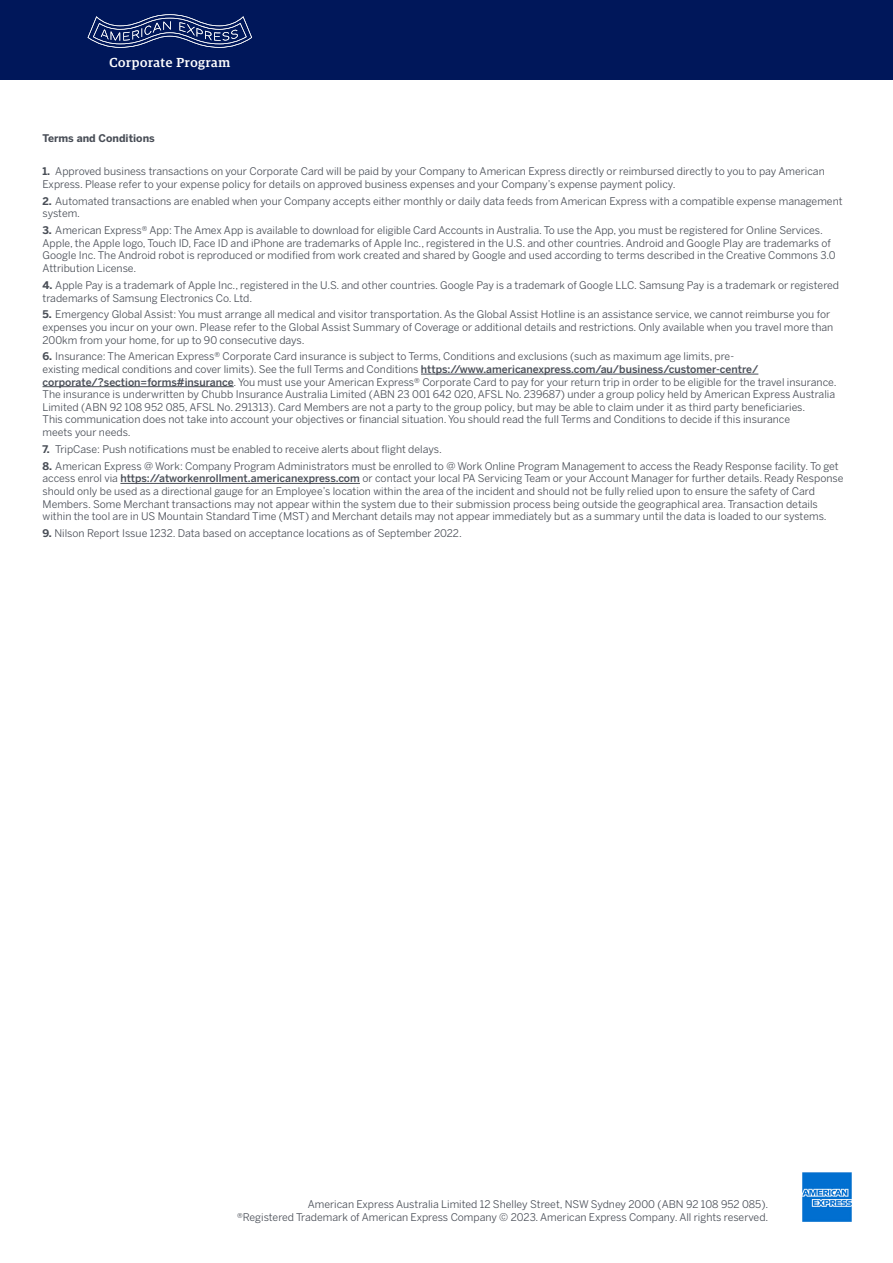
<style>
.page{position:relative;width:893px;height:1263px;background:#fff}
.page>*{position:absolute;margin:0;border:0;box-sizing:border-box;transform-origin:0 0}
.t1{font:500 13.05px "Guardian Egyp";letter-spacing:.05em;color:#fff}
.t2{font:10.5px/12.6px "Benton Sans";color:#484d56}
.t3{font:700 10.5px "Benton Sans";color:#484d56}
.s1{font-weight:700}
.s2{font-weight:500}
</style>
<div class="page">
<div style="left:0;top:0;width:893px;height:79px;background:#00175a"></div>
<svg style="left:88px;top:14px;width:164px;height:34px"></svg>
<img style="left:802px;top:1172px;width:50px;height:50px">
<hr style="left:421px;top:374px;width:337px;height:1px;background:#484d56">
<hr style="left:43px;top:386px;width:191px;height:1px;background:#484d56">
<hr style="left:120px;top:483px;width:240px;height:1px;background:#484d56">
<p class="t1" style="left:110px;top:53px;width:122px">Corporate Program</p>
<p class="t3" style="left:43px;top:132px;width:114px">Terms and Conditions</p>
<p class="t2" style="left:43px;top:165px;width:784px"><span class="s1">1.</span> Approved business transactions on your Corporate Card will be paid by your Company to American Express directly or reimbursed directly to you to pay American<br>Express. Please refer to your expense policy for details on approved business expenses and your Company’s expense payment policy.</p>
<p class="t2" style="left:43px;top:195px;width:802px"><span class="s1">2.</span> Automated transactions are enabled when your Company accepts either monthly or daily data feeds from American Express with a compatible expense management system.</p>
<p class="t2" style="left:43px;top:224px;width:795px"><span class="s1">3.</span> American Express® App: The Amex App is available to download for eligible Card Accounts in Australia. To use the App, you must be registered for Online Services.<br>Apple, the Apple logo, Touch ID, Face ID and iPhone are trademarks of Apple Inc., registered in the U.S. and other countries. Android and Google Play are trademarks of Google Inc. The Android robot is reproduced or modified from work created and shared by Google and used according to terms described in the Creative Commons 3.0<br>Attribution License.</p>
<p class="t2" style="left:43px;top:279px;width:798px"><span class="s1">4.</span> Apple Pay is a trademark of Apple Inc., registered in the U.S. and other countries. Google Pay is a trademark of Google LLC. Samsung Pay is a trademark or registered trademarks of Samsung Electronics Co. Ltd.</p>
<p class="t2" style="left:43px;top:308px;width:792px"><span class="s1">5.</span> Emergency Global Assist: You must arrange all medical and visitor transportation. As the Global Assist Hotline is an assistance service, we cannot reimburse you for expenses you incur on your own. Please refer to the Global Assist Summary of Coverage or additional details and restrictions. Only available when you travel more than<br>200km from your home, for up to 90 consecutive days.</p>
<p class="t2" style="left:43px;top:350px;width:795px"><span class="s1">6.</span> Insurance: The American Express® Corporate Card insurance is subject to Terms, Conditions and exclusions (such as maximum age limits, pre-<br>existing medical conditions and cover limits). See the full Terms and Conditions <span class="s2">https://www.americanexpress.com/au/business/customer-centre/ corporate/?section=forms#insurance</span>. You must use your American Express® Corporate Card to pay for your return trip in order to be eligible for the travel insurance.<br>The insurance is underwritten by Chubb Insurance Australia Limited (ABN 23 001 642 020, AFSL No. 239687) under a group policy held by American Express Australia Limited (ABN 92 108 952 085, AFSL No. 291313). Card Members are not a party to the group policy, but may be able to claim under it as third party beneficiaries.<br>This communication does not take into account your objectives or financial situation. You should read the full Terms and Conditions to decide if this insurance<br>meets your needs.</p>
<p class="t2" style="left:43px;top:443px;width:401px"><span class="s1">7.</span> TripCase: Push notifications must be enabled to receive alerts about flight delays.</p>
<p class="t2" style="left:43px;top:459px;width:802px"><span class="s1">8.</span> American Express @ Work: Company Program Administrators must be enrolled to @ Work Online Program Management to access the Ready Response facility. To get access enrol via <span class="s2">https://atworkenrollment.americanexpress.com</span> or contact your local PA Servicing Team or your Account Manager for further details. Ready Response should only be used as a directional gauge for an Employee’s location within the area of the incident and should not be fully relied upon to ensure the safety of Card Members. Some Merchant transactions may not appear within the system due to their submission process being outside the geographical area. Transaction details within the tool are in US Mountain Standard Time (MST) and Merchant details may not appear immediately but as a summary until the data is loaded to our systems.</p>
<p class="t2" style="left:43px;top:527px;width:421px"><span class="s1">9.</span> Nilson Report Issue 1232. Data based on acceptance locations as of September 2022.</p>
<p class="t2" style="left:237px;top:1198px;width:533px;text-align:right">American Express Australia Limited 12 Shelley Street, NSW Sydney 2000 (ABN 92 108 952 085).<br>®Registered Trademark of American Express Company © 2023. American Express Company. All rights reserved.</p>
</div>
